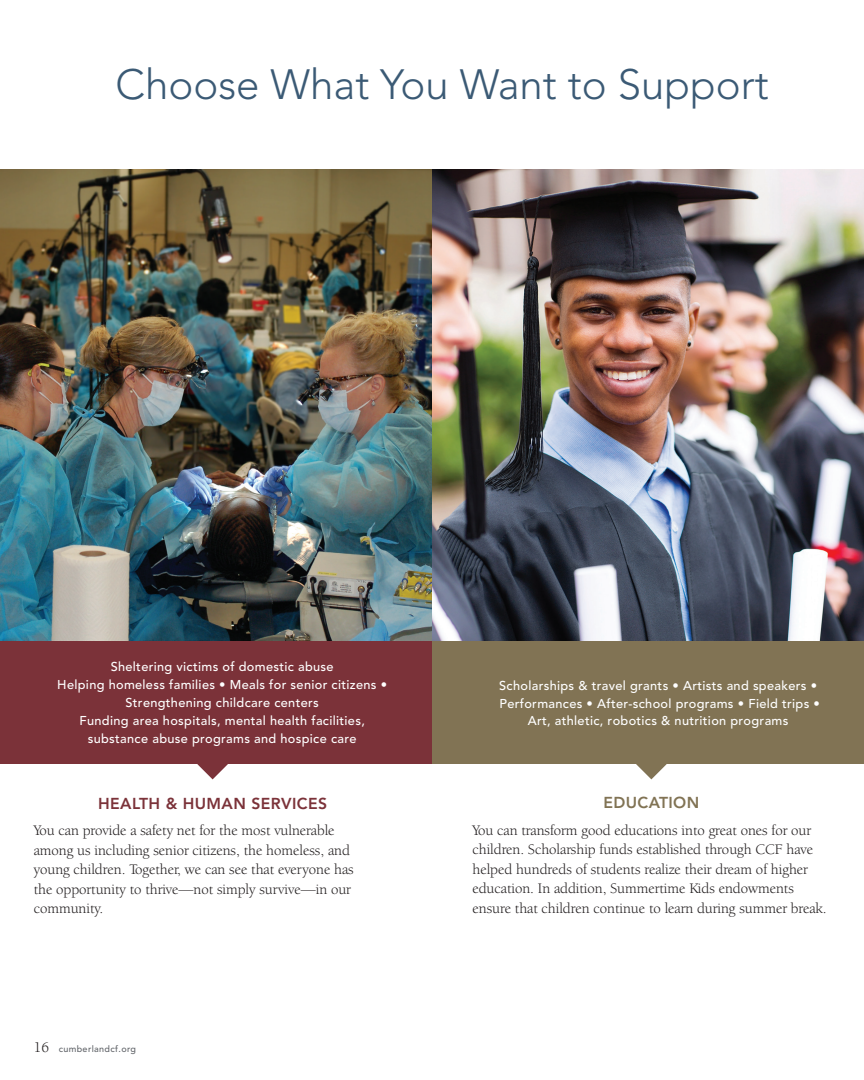
<style>
.page{position:relative;width:864px;height:1080px;background:#fff}
.page>*{position:absolute;margin:0;border:0;box-sizing:border-box;transform-origin:0 0}
.t1{font:300 42px "Avenir";color:#3b5a75}
.t2{font:800 15.75px "Avenir";letter-spacing:.025em;color:#7b3239}
.t3{font:800 15.75px "Avenir";letter-spacing:.025em;color:#817354}
.t4{font:15px/19.5px "Berkeley Oldstyle IT Cby BT";color:#231f20}
.t5{font:500 12.75px/18px "Avenir";letter-spacing:.025em;color:#fff;text-align:center}
.t6{font:500 9px "Avenir";letter-spacing:.04em;color:#62656a}
.s1{font-family:"Berkeley Oldstyle IT Cby BT";font-weight:400;font-size:15px;color:#231f20}
</style>
<div class="page">
<div style="left:0;top:640px;width:432px;height:124px;background:#7b3239"></div>
<div style="left:432px;top:640px;width:432px;height:124px;background:#817354"></div>
<svg style="left:197px;top:764px;width:31px;height:15px"></svg>
<svg style="left:636px;top:764px;width:31px;height:15px"></svg>
<img style="left:0;top:170px;width:864px;height:470px">
<h1 class="t1" style="left:116px;top:60px;width:655px">Choose What You Want to Support</h1>
<p class="t5" style="left:57px;top:658px;width:331px">Sheltering victims of domestic abuse<br>Helping homeless families • Meals for senior citizens • Strengthening childcare centers<br>Funding area hospitals, mental health facilities, substance abuse programs and hospice care</p>
<p class="t2" style="left:98px;top:794px;width:230px">HEALTH &amp; HUMAN SERVICES</p>
<p class="t4" style="left:34px;top:821px;width:322px">You can provide a safety net for the most vulnerable among us including senior citizens, the homeless, and young children. Together, we can see that everyone has the opportunity to thrive—not simply survive—in our community.</p>
<p class="t6" style="left:34px;top:1043px;width:104px"><span class="s1">16</span> cumberlandcf.org</p>
<p class="t5" style="left:499px;top:677px;width:322px">Scholarships &amp; travel grants • Artists and speakers •<br>Performances • After-school programs • Field trips •<br>Art, athletic, robotics &amp; nutrition programs</p>
<p class="t3" style="left:603px;top:794px;width:97px">EDUCATION</p>
<p class="t4" style="left:472px;top:820px;width:356px">You can transform good educations into great ones for our children. Scholarship funds established through CCF have helped hundreds of students realize their dream of higher education. In addition, Summertime Kids endowments ensure that children continue to learn during summer break.</p>
</div>
